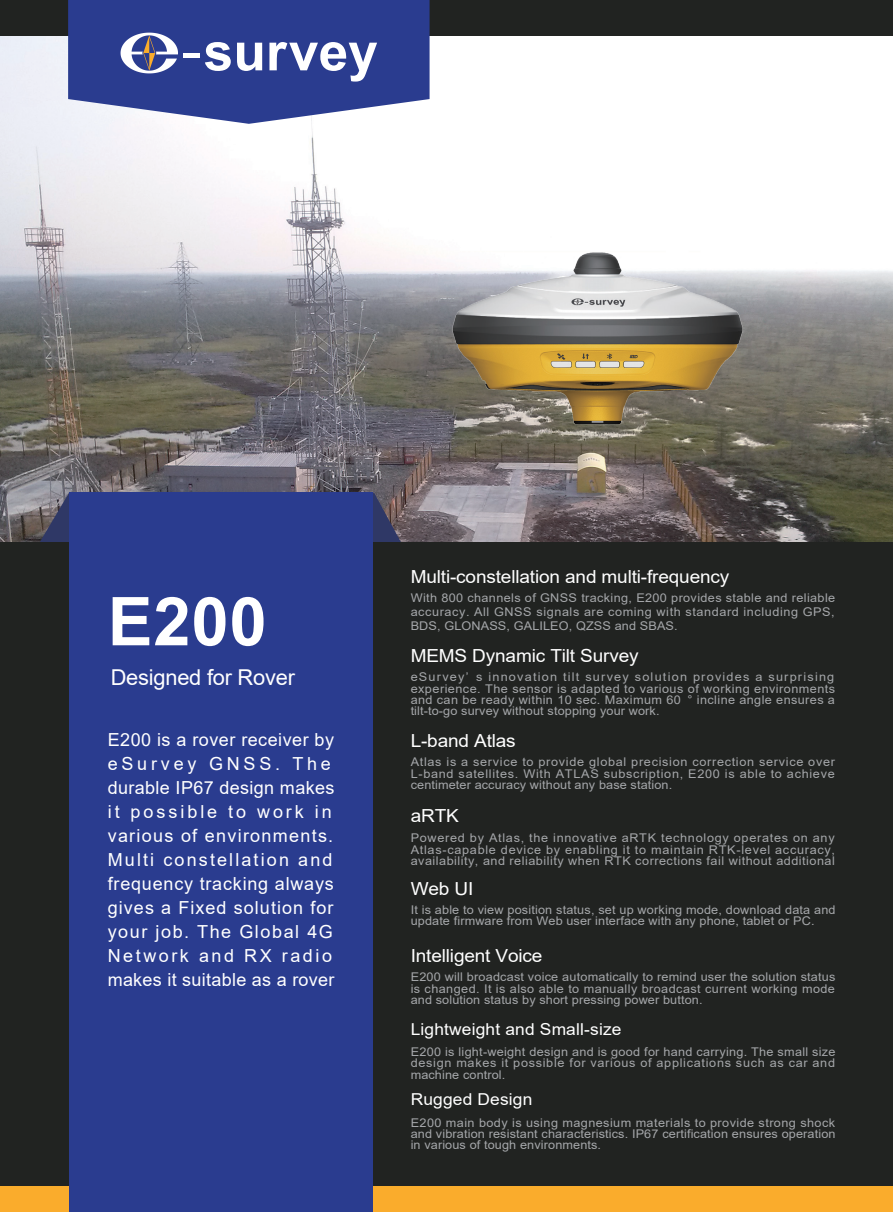
<style>
.page{position:relative;width:893px;height:1212px;background:#fff}
.page>*{position:absolute;margin:0;border:0;box-sizing:border-box;transform-origin:0 0}
.t1{font:700 67.35px "Arial";color:#fff}
.t2{font:21.9px "Arial";letter-spacing:-.01em;color:#fff}
.t3{font:18px/24px "Arial";letter-spacing:.06em;color:#fff}
.t4{font:18px "Arial";letter-spacing:-.01em;color:#fff;scale:1.06 1}
.t5{font:18px "Arial";letter-spacing:.025em;color:#fff;scale:1.06 1}
.t6{font:16.5px "Arial";letter-spacing:.01em;color:#fff;scale:1.06 1}
.t7{font:12px/11.4px "Arial";letter-spacing:.01em;color:#a5a7aa;text-align:justify;scale:1.06 1}
</style>
<div class="page">
<img style="left:0;top:36px;width:893px;height:506px">
<svg style="left:373px;top:492px;width:29px;height:50px"></svg>
<svg style="left:39px;top:492px;width:30px;height:50px"></svg>
<div style="left:0;top:542px;width:893px;height:644px;background:#212321"></div>
<div style="left:0;top:1186px;width:893px;height:26px;background:#faac2c"></div>
<div style="left:69px;top:492px;width:304px;height:720px;background:#2a3c8f"></div>
<div style="left:0;top:0;width:893px;height:36px;background:#212321"></div>
<svg style="left:68px;top:0;width:362px;height:124px;background:#44539c"></svg>
<div style="left:183px;top:53px;width:16px;height:5px;background:#fff"></div>
<svg style="left:121px;top:33px;width:57px;height:40px"></svg>
<svg style="left:205px;top:42px;width:26px;height:29px"></svg>
<svg style="left:237px;top:43px;width:25px;height:28px"></svg>
<svg style="left:269px;top:42px;width:108px;height:40px"></svg>
<img style="left:412px;top:194px;width:369px;height:287px">
<h1 class="t1" style="left:108px;top:574px;width:161px">E200</h1>
<h2 class="t2" style="left:111px;top:662px;width:186px">Designed for Rover</h2>
<p class="t3" style="left:108px;top:727px;width:228px">E200 is a rover receiver by eSurvey GNSS. The durable IP67 design makes it possible to work in various of environments.<br>Multi constellation and frequency tracking always gives a Fixed solution for your job. The Global 4G<br>Network and RX radio makes it suitable as a rover</p>
<h3 class="t4" style="left:411px;top:565px;width:302px">Multi-constellation and multi-frequency</h3>
<p class="t7" style="left:411px;top:590px;width:402px;line-height:14.4px">With 800 channels of GNSS tracking, E200 provides stable and reliable accuracy. All GNSS signals are coming with standard including GPS, BDS, GLONASS, GALILEO, QZSS and SBAS.</p>
<h3 class="t4" style="left:411px;top:644px;width:217px">MEMS Dynamic Tilt Survey</h3>
<p class="t7" style="left:411px;top:671px;width:402px">eSurvey’ s innovation tilt survey solution provides a surprising experience. The sensor is adapted to various of working environments and can be ready within 10 sec. Maximum 60 ° incline angle ensures a tilt-to-go survey without stopping your work.</p>
<p class="t7" style="left:411px;top:756px;width:402px">Atlas is a service to provide global precision correction service over L-band satellites. With ATLAS subscription, E200 is able to achieve centimeter accuracy without any base station.</p>
<h3 class="t4" style="left:411px;top:728px;width:101px">L-band Atlas</h3>
<h3 class="t5" style="left:411px;top:803px;width:47px">aRTK</h3>
<p class="t7" style="left:411px;top:832px;width:402px">Powered by Atlas, the innovative aRTK technology operates on any Atlas-capable device by enabling it to maintain RTK-level accuracy, availability, and reliability when RTK corrections fail without additional</p>
<p class="t7" style="left:411px;top:904px;width:402px">It is able to view position status, set up working mode, download data and update firmware from Web user interface with any phone, tablet or PC.</p>
<h3 class="t4" style="left:411px;top:943px;width:126px">Intelligent Voice</h3>
<p class="t7" style="left:411px;top:971px;width:402px">E200 will broadcast voice automatically to remind user the solution status is changed. It is also able to manually broadcast current working mode and solution status by short pressing power button.</p>
<h3 class="t5" style="left:411px;top:876px;width:61px">Web UI</h3>
<h3 class="t6" style="left:411px;top:1017px;width:200px">Lightweight and Small-size</h3>
<p class="t7" style="left:411px;top:1046px;width:402px">E200 is light-weight design and is good for hand carrying. The small size design makes it possible for various of applications such as car and machine control.</p>
<h3 class="t6" style="left:411px;top:1088px;width:116px">Rugged Design</h3>
<p class="t7" style="left:411px;top:1116px;width:402px">E200 main body is using magnesium materials to provide strong shock and vibration resistant characteristics. IP67 certification ensures operation in various of tough environments.</p>
</div>
